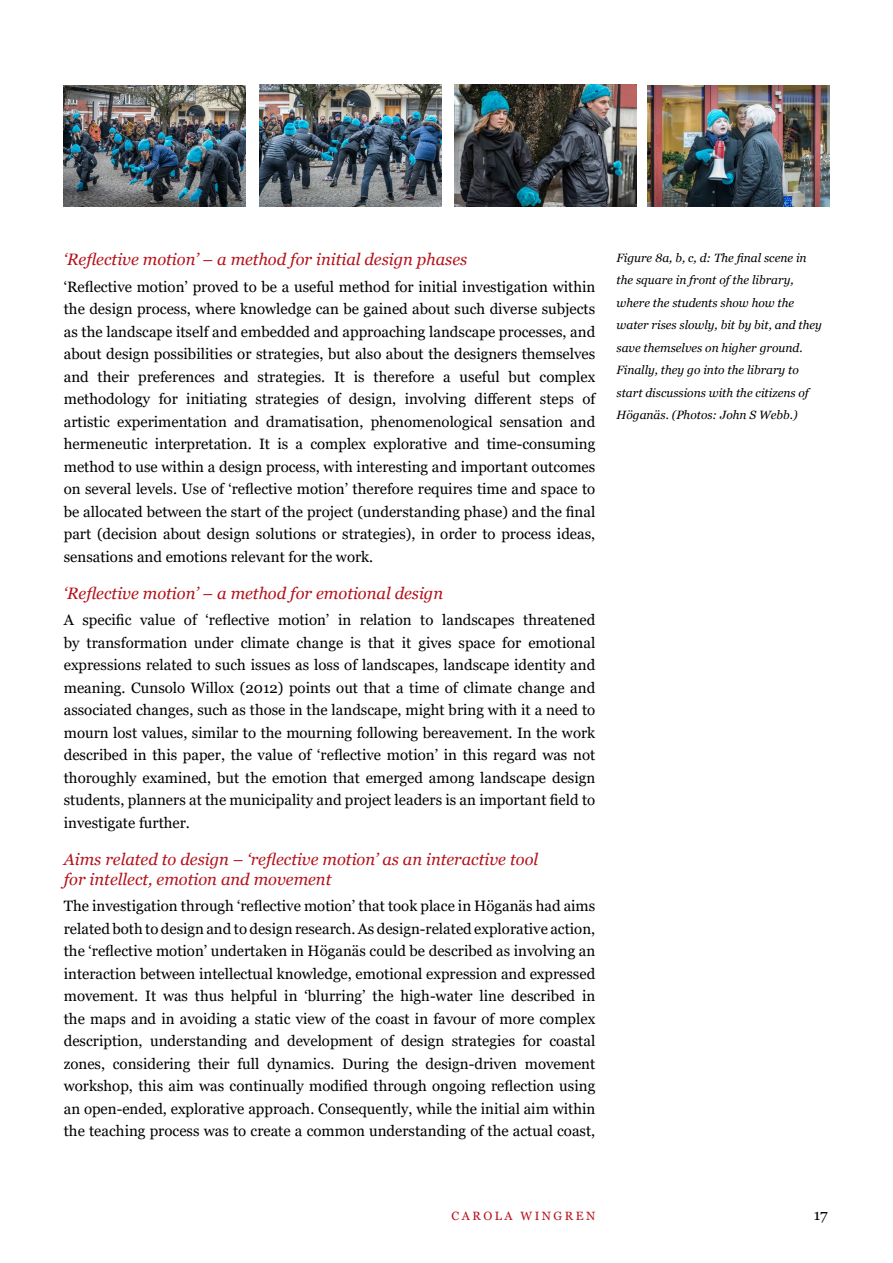
<style>
.page{position:relative;width:893px;height:1263px;background:#fff}
.page>*{position:absolute;margin:0;border:0;box-sizing:border-box;transform-origin:0 0}
.LR_subhead_2{font:italic 16.5px/19.8px "Georgia";color:#b5111a}
.LR_body_text_no_inde{font:15px/22.5px "Georgia";color:#000;text-align:justify}
.LR_caption{font:italic 12px/22.5px "Georgia";color:#000}
.t1{font:12px "Georgia";letter-spacing:.21em;color:#b5121b}
</style>
<div class="page">
<img style="left:64px;top:85px;width:182px;height:122px">
<img style="left:259px;top:85px;width:183px;height:122px">
<img style="left:454px;top:85px;width:182px;height:122px">
<img style="left:647px;top:85px;width:182px;height:122px">
<p class="LR_subhead_2" style="left:64px;top:250px;width:405px">‘Reflective motion’ – a method for initial design phases</p>
<p class="LR_body_text_no_inde" style="left:64px;top:276px;width:533px">‘Reflective motion’ proved to be a useful method for initial investigation within the design process, where knowledge can be gained about such diverse subjects as the landscape itself and embedded and approaching landscape processes, and about design possibilities or strategies, but also about the designers themselves and their preferences and strategies. It is therefore a useful but complex methodology for initiating strategies of design, involving different steps of artistic experimentation and dramatisation, phenomenological sensation and hermeneutic interpretation. It is a complex explorative and time-consuming method to use within a design process, with interesting and important outcomes on several levels. Use of ‘reflective motion’ therefore requires time and space to be allocated between the start of the project (understanding phase) and the final part (decision about design solutions or strategies), in order to process ideas, sensations and emotions relevant for the work.</p>
<p class="LR_subhead_2" style="left:64px;top:583px;width:381px">‘Reflective motion’ – a method for emotional design</p>
<p class="LR_body_text_no_inde" style="left:64px;top:609px;width:533px">A specific value of ‘reflective motion’ in relation to landscapes threatened by transformation under climate change is that it gives space for emotional expressions related to such issues as loss of landscapes, landscape identity and meaning. Cunsolo Willox (2012) points out that a time of climate change and associated changes, such as those in the landscape, might bring with it a need to mourn lost values, similar to the mourning following bereavement. In the work described in this paper, the value of ‘reflective motion’ in this regard was not thoroughly examined, but the emotion that emerged among landscape design students, planners at the municipality and project leaders is an important field to investigate further.</p>
<p class="LR_subhead_2" style="left:64px;top:849px;width:476px">Aims related to design – ‘reflective motion’ as an interactive tool for intellect, emotion and movement</p>
<p class="LR_body_text_no_inde" style="left:64px;top:895px;width:533px">The investigation through ‘reflective motion’ that took place in Höganäs had aims related both to design and to design research. As design-related explorative action, the ‘reflective motion’ undertaken in Höganäs could be described as involving an interaction between intellectual knowledge, emotional expression and expressed movement. It was thus helpful in ‘blurring’ the high-water line described in the maps and in avoiding a static view of the coast in favour of more complex description, understanding and development of design strategies for coastal zones, considering their full dynamics. During the design-driven movement workshop, this aim was continually modified through ongoing reflection using an open-ended, explorative approach. Consequently, while the initial aim within the teaching process was to create a common understanding of the actual coast,</p>
<p class="LR_caption" style="left:617px;top:246px;width:207px">Figure 8a, b, c, d: The final scene in the square in front of the library, where the students show how the water rises slowly, bit by bit, and they save themselves on higher ground.<br>Finally, they go into the library to start discussions with the citizens of Höganäs. (Photos: John S Webb.)</p>
<p class="t1" style="left:452px;top:1209px;width:145px">CAROLA WINGREN</p>
<p class="LR_body_text_no_inde" style="left:814px;top:1204px;width:15px">17</p>
</div>
